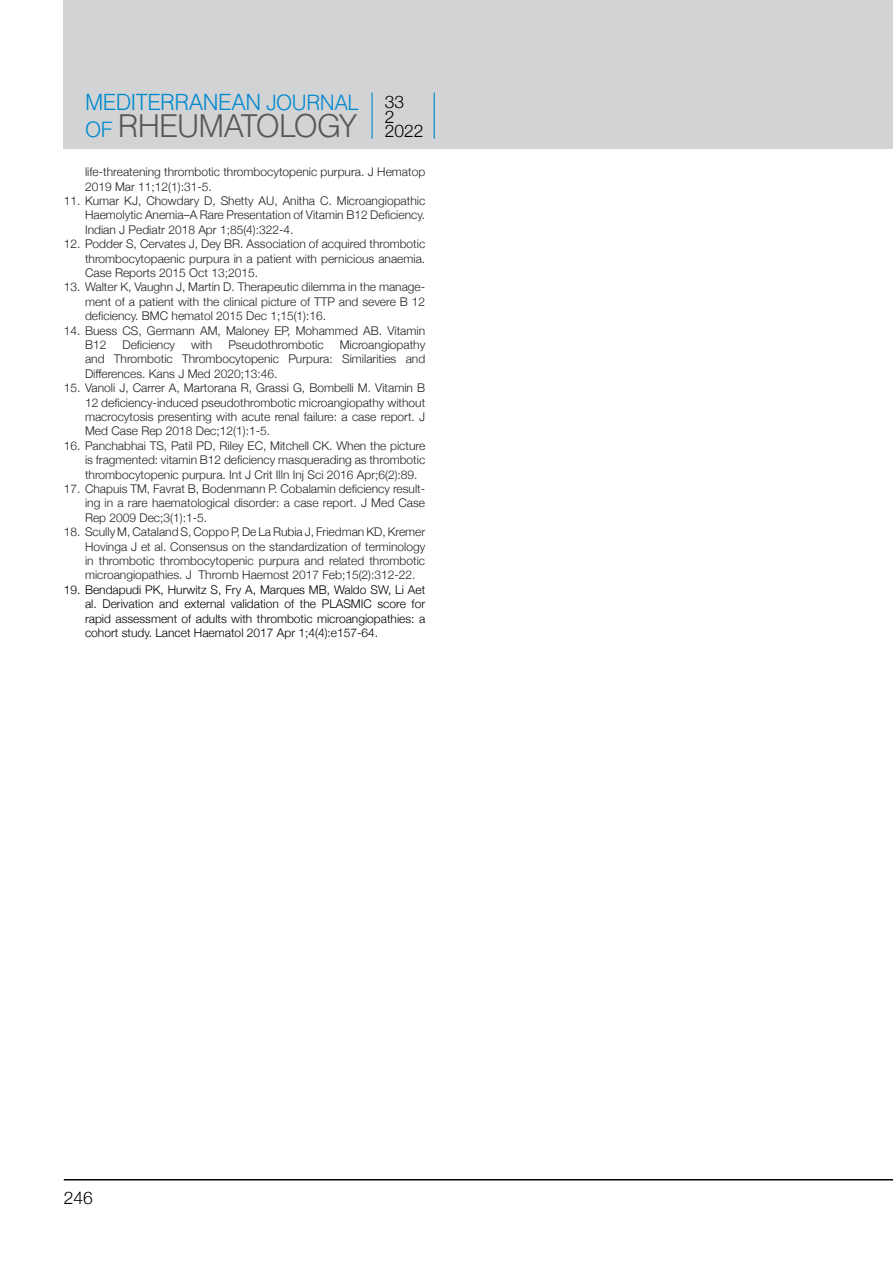
<style>
.page{position:relative;width:893px;height:1263px;background:#fff}
.page>*{position:absolute;margin:0;border:0;box-sizing:border-box;transform-origin:0 0}
.t1{font:31.2px "UB Helvetica Light";letter-spacing:-.025em;color:#58595b}
.t2{font:22.2px "UB Helvetica Light";letter-spacing:-.02em;color:#0089cf}
.t3{font:300 17.4px/15px "Helvetica Neue";color:#000}
.t4{font:300 12px/14.4px "Helvetica Neue";color:#222;text-align:justify}
.t5{font:300 12px/14.4px "Helvetica Neue";color:#000;text-align:justify}
.s1{font-size:21px}
.s2{font-size:21px;color:#0089cf}
.s3{color:#212121}
</style>
<div class="page">
<hr style="left:64px;top:1179px;width:829px;height:1px;background:#000">
<div style="left:64px;top:0;width:829px;height:149px;background:#d1d3d4"></div>
<hr style="left:371px;top:92px;width:2px;height:47px;background:#0089cf">
<hr style="left:434px;top:92px;width:1px;height:47px;background:#0081c9">
<h2 class="t2" style="left:85px;top:89px;width:275px">MEDITERRANEAN <span class="s1">JOURNAL</span></h2>
<h1 class="t1" style="left:85px;top:107px;width:273px"><span class="s2">OF</span> RHEUMATOLOGY</h1>
<h3 class="t3" style="left:385px;top:93px;width:40px">33<br>2<br>2022</h3>
<p class="t4" style="left:85px;top:164px;width:342px">life-threatening thrombotic thrombocytopenic purpura. J Hematop<br>2019 Mar 11;12(1):31-5.</p>
<p class="t4" style="left:85px;top:193px;width:342px;text-indent:-21px">11. Kumar KJ, Chowdary D, Shetty AU, Anitha C. Microangiopathic Haemolytic Anemia–A Rare Presentation of Vitamin B12 Deficiency.<br><span class="s3">Indian J Pediatr</span> 2018 Apr 1;85(4):322-4.</p>
<p class="t4" style="left:85px;top:236px;width:342px;text-indent:-21px">12. Podder S, Cervates J, Dey BR. Association of acquired thrombotic thrombocytopaenic purpura in a patient with pernicious anaemia.<br>Case Reports 2015 Oct 13;2015.</p>
<p class="t4" style="left:85px;top:279px;width:342px;text-indent:-21px">13. Walter K, Vaughn J, Martin D. Therapeutic dilemma in the manage&shy;ment of a patient with the clinical picture of TTP and severe B 12 deficiency. BMC hematol 2015 Dec 1;15(1):16.</p>
<p class="t4" style="left:85px;top:322px;width:342px;text-indent:-21px">14. Buess CS, Germann AM, Maloney EP, Mohammed AB. Vitamin<br>B12</p>
<p class="t4" style="left:85px;top:337px;width:342px;text-indent:255px">Microangiopathy and Thrombotic Thrombocytopenic Purpura: Similarities and Differences. Kans J Med 2020;13:46.</p>
<p class="t4" style="left:85px;top:380px;width:342px;text-indent:-21px">15. Vanoli J, Carrer A, Martorana R, Grassi G, Bombelli M. Vitamin B 12 deficiency-induced pseudothrombotic microangiopathy without macrocytosis presenting with acute renal failure: a case report. <span class="s3">J Med Case Rep</span> 2018 Dec;12(1):1-5.</p>
<p class="t4" style="left:85px;top:437px;width:342px;text-indent:-21px">16. Panchabhai TS, Patil PD, Riley EC, Mitchell CK. When the picture is fragmented: vitamin B12 deficiency masquerading as thrombotic thrombocytopenic purpura. <span class="s3">Int J Crit Illn Inj Sci</span> 2016 Apr;6(2):89.</p>
<p class="t4" style="left:85px;top:481px;width:342px;text-indent:-21px">17. Chapuis TM, Favrat B, Bodenmann P. Cobalamin deficiency result&shy;ing in a rare haematological disorder: a case report. <span class="s3">J Med Case Rep</span> 2009 Dec;3(1):1-5.</p>
<p class="t4" style="left:85px;top:524px;width:342px;text-indent:-21px">18. Scully M, Cataland S, Coppo P, De La Rubia J, Friedman KD, Kremer Hovinga J et al. Consensus on the standardization of terminology in thrombotic thrombocytopenic purpura and related thrombotic microangiopathies. <span class="s3">J Thromb Haemost</span> 2017 Feb;15(2):312-22.</p>
<p class="t5" style="left:85px;top:581px;width:342px;text-indent:-21px">19. Bendapudi PK, Hurwitz S, Fry A, Marques MB, Waldo SW, Li Aet al. Derivation and external validation of the PLASMIC score for rapid assessment of adults with thrombotic microangiopathies: a cohort study. Lancet Haematol 2017 Apr 1;4(4):e157-64.</p>
<p class="t4" style="left:122px;top:337px;width:54px">Deficiency</p>
<p class="t4" style="left:191px;top:337px;width:23px">with</p>
<p class="t4" style="left:228px;top:337px;width:97px">Pseudothrombotic</p>
<h3 class="t3" style="left:64px;top:1189px;width:31px">246</h3>
</div>
